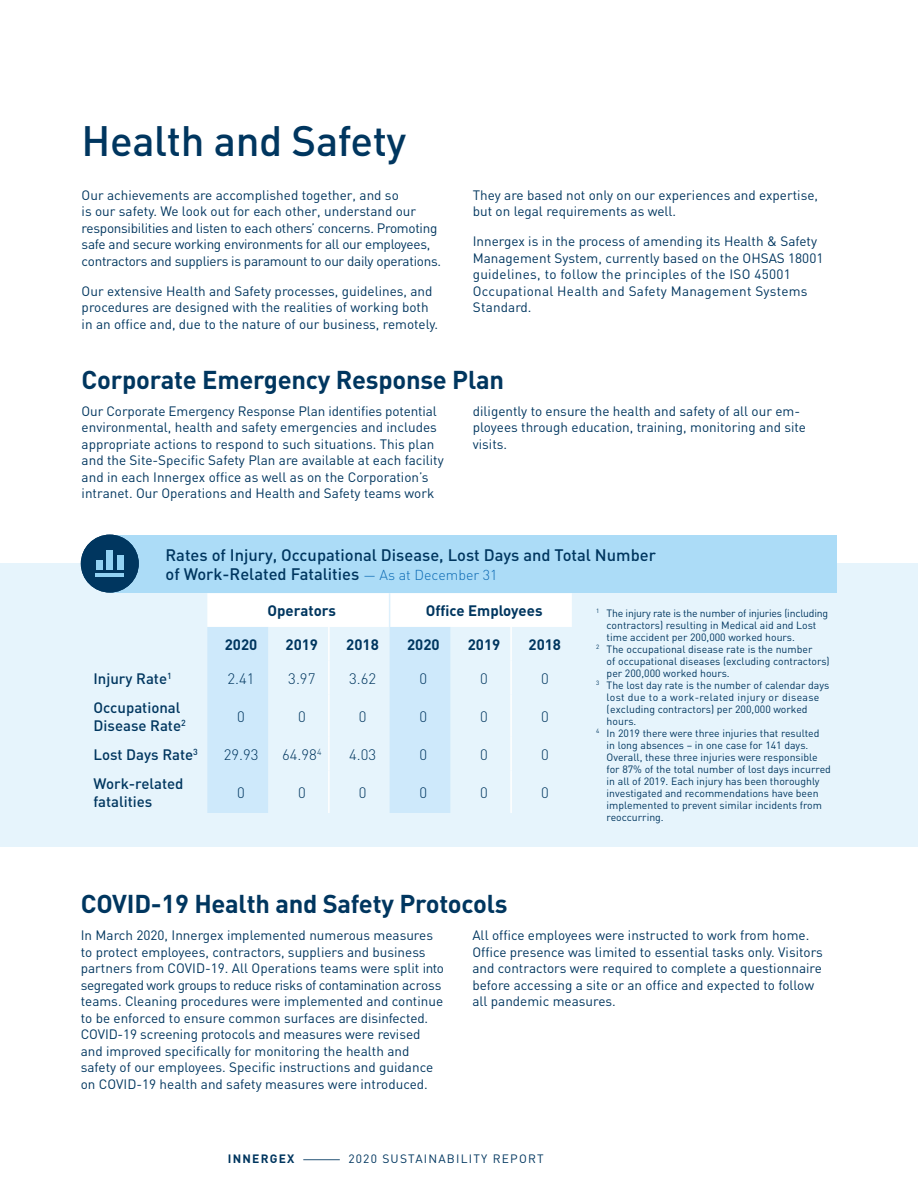
<style>
.page{position:relative;width:918px;height:1188px;background:#fff}
.page>*{position:absolute;margin:0;border:0;box-sizing:border-box;transform-origin:0 0}
.t1{font:500 42px "DIN";letter-spacing:-.01em;color:#00365f}
.t2{font:700 25.5px "DIN";letter-spacing:-.01em;color:#00365f}
.t3{font:500 16.5px/19.5px "DIN";color:#00365f}
.t4{font:500 15px/18px "DIN";color:#00365f}
.t5{font:700 15px "DIN";color:#00365f}
.t6{font:300 15px "DIN";color:#00365f}
.t7{font:13.5px/16.5px "DIN";color:#00365f}
.t8{font:13.5px/16.5px "DIN";letter-spacing:-.02em;color:#00365f}
.t9{font:12px "DIN";letter-spacing:.1em;color:#00365f;scale:4 1}
.t10{font:10.5px "DIN";color:#00365f}
.t11{font:10.5px "DIN";letter-spacing:-.02em;color:#00365f}
.t12{font:10.5px "DIN";letter-spacing:.03em;color:#00365f}
.s1{font-weight:300;font-size:14.25px;color:#0d6bb4}
.s2{font-weight:700}
</style>
<div class="page">
<div style="left:0;top:564px;width:918px;height:283px;background:#e6f4fc"></div>
<div style="left:110px;top:535px;width:727px;height:58px;background:#acdcf7"></div>
<svg style="left:81px;top:535px;width:58px;height:58px"></svg>
<div style="left:96px;top:560px;width:6px;height:10px;background:#92d2f4"></div>
<hr style="left:96px;top:573px;width:28px;height:4px;background:#92d2f4">
<div style="left:106px;top:550px;width:7px;height:20px;background:#92d2f4"></div>
<div style="left:117px;top:555px;width:7px;height:15px;background:#92d2f4"></div>
<div style="left:207px;top:593px;width:365px;height:34px;background:#fff"></div>
<svg style="left:207px;top:627px;width:243px;height:186px;fill:#d6ecfb"></svg>
<hr style="left:328px;top:627px;width:2px;height:34px;background:#fff">
<hr style="left:328px;top:661px;width:2px;height:33px;background:#fff">
<hr style="left:328px;top:694px;width:2px;height:43px;background:#fff">
<hr style="left:328px;top:737px;width:2px;height:34px;background:#fff">
<hr style="left:328px;top:771px;width:2px;height:42px;background:#fff">
<hr style="left:510px;top:627px;width:2px;height:34px;background:#fff">
<hr style="left:510px;top:661px;width:2px;height:33px;background:#fff">
<hr style="left:510px;top:694px;width:2px;height:43px;background:#fff">
<hr style="left:510px;top:737px;width:2px;height:34px;background:#fff">
<hr style="left:510px;top:771px;width:2px;height:42px;background:#fff">
<hr style="left:389px;top:593px;width:1px;height:34px;background:#ddf0fc">
<h1 class="t1" style="left:82px;top:114px;width:326px">Health and Safety</h1>
<p class="t8" style="left:82px;top:186px;width:361px">Our achievements are accomplished together, and so<br>is our safety. We look out for each other, understand our responsibilities and listen to each others’ concerns. Promoting safe and secure working environments for all our employees, contractors and suppliers is paramount to our daily operations.</p>
<p class="t7" style="left:82px;top:282px;width:358px">Our extensive Health and Safety processes, guidelines, and procedures are designed with the realities of working both in an office and, due to the nature of our business, remotely.</p>
<p class="t7" style="left:473px;top:186px;width:347px">They are based not only on our experiences and expertise, but on legal requirements as well.</p>
<p class="t7" style="left:473px;top:233px;width:352px">Innergex is in the process of amending its Health &amp; Safety Management System, currently based on the OHSAS 18001 guidelines, to follow the principles of the ISO 45001<br>Occupational Health and Safety Management Systems Standard.</p>
<h2 class="t2" style="left:82px;top:363px;width:424px">Corporate Emergency Response Plan</h2>
<p class="t7" style="left:82px;top:403px;width:364px">Our Corporate Emergency Response Plan identifies potential environmental, health and safety emergencies and includes appropriate actions to respond to such situations. This plan and the Site-Specific Safety Plan are available at each facility and in each Innergex office as well as on the Corporation’s intranet. Our Operations and Health and Safety teams work</p>
<p class="t7" style="left:473px;top:403px;width:335px">diligently to ensure the health and safety of all our em&shy;ployees through education, training, monitoring and site visits.</p>
<p class="t3" style="left:165px;top:544px;width:492px">Rates of Injury, Occupational Disease, Lost Days and Total Number of Work-Related Fatalities <span class="s1">— As at December 31</span></p>
<p class="t5" style="left:268px;top:601px;width:70px">Operators</p>
<p class="t5" style="left:426px;top:601px;width:118px">Office Employees</p>
<p class="t5" style="left:225px;top:635px;width:34px">2020</p>
<p class="t5" style="left:286px;top:635px;width:34px">2019</p>
<p class="t5" style="left:346px;top:635px;width:34px">2018</p>
<p class="t5" style="left:407px;top:635px;width:34px">2020</p>
<p class="t5" style="left:468px;top:635px;width:34px">2019</p>
<p class="t5" style="left:529px;top:635px;width:34px">2018</p>
<p class="t4" style="left:94px;top:669px;width:80px">Injury Rate<sup>1</sup></p>
<p class="t6" style="left:228px;top:669px;width:29px">2.41</p>
<p class="t6" style="left:288px;top:669px;width:29px">3.97</p>
<p class="t6" style="left:349px;top:669px;width:29px">3.62</p>
<p class="t6" style="left:420px;top:669px;width:9px">0</p>
<p class="t6" style="left:480px;top:669px;width:9px">0</p>
<p class="t6" style="left:541px;top:669px;width:9px">0</p>
<p class="t4" style="left:94px;top:698px;width:94px">Occupational<br>Disease Rate<sup>2</sup></p>
<p class="t6" style="left:237px;top:707px;width:9px">0</p>
<p class="t6" style="left:298px;top:707px;width:9px">0</p>
<p class="t6" style="left:359px;top:707px;width:9px">0</p>
<p class="t6" style="left:420px;top:707px;width:9px">0</p>
<p class="t6" style="left:480px;top:707px;width:9px">0</p>
<p class="t6" style="left:541px;top:707px;width:9px">0</p>
<p class="t4" style="left:94px;top:745px;width:106px">Lost Days Rate<sup>3</sup></p>
<p class="t6" style="left:224px;top:745px;width:36px">29.93</p>
<p class="t6" style="left:282px;top:745px;width:41px">64.98<sup>4</sup></p>
<p class="t6" style="left:349px;top:745px;width:29px">4.03</p>
<p class="t6" style="left:420px;top:745px;width:9px">0</p>
<p class="t6" style="left:480px;top:745px;width:9px">0</p>
<p class="t6" style="left:541px;top:745px;width:9px">0</p>
<p class="t4" style="left:94px;top:774px;width:91px">Work-related fatalities</p>
<p class="t6" style="left:237px;top:783px;width:9px">0</p>
<p class="t6" style="left:298px;top:783px;width:9px">0</p>
<p class="t6" style="left:359px;top:783px;width:9px">0</p>
<p class="t6" style="left:420px;top:783px;width:9px">0</p>
<p class="t6" style="left:480px;top:783px;width:9px">0</p>
<p class="t6" style="left:541px;top:783px;width:9px">0</p>
<p class="t11" style="left:596px;top:606px;width:234px"><sup>1</sup> The injury rate is the number of injuries (including</p>
<p class="t10" style="left:607px;top:618px;width:211px">contractors) resulting in Medical aid and Lost</p>
<p class="t10" style="left:607px;top:630px;width:190px">time accident per 200,000 worked hours.</p>
<p class="t10" style="left:596px;top:642px;width:218px"><sup>2</sup> The occupational disease rate is the number</p>
<p class="t10" style="left:607px;top:654px;width:225px">of occupational diseases (excluding contractors)</p>
<p class="t10" style="left:607px;top:666px;width:125px">per 200,000 worked hours.</p>
<p class="t10" style="left:596px;top:678px;width:235px"><sup>3</sup> The lost day rate is the number of calendar days</p>
<p class="t12" style="left:607px;top:690px;width:214px">lost due to a work-related injury or disease</p>
<p class="t10" style="left:607px;top:702px;width:203px">(excluding contractors) per 200,000 worked</p>
<p class="t10" style="left:607px;top:714px;width:31px">hours.</p>
<p class="t10" style="left:596px;top:726px;width:225px"><sup>4</sup> In 2019 there were three injuries that resulted</p>
<p class="t10" style="left:607px;top:738px;width:203px">in long absences – in one case for 141 days.</p>
<p class="t10" style="left:607px;top:750px;width:212px">Overall, these three injuries were responsible</p>
<p class="t10" style="left:607px;top:762px;width:226px">for 87% of the total number of lost days incurred</p>
<p class="t10" style="left:607px;top:774px;width:214px">in all of 2019. Each injury has been thoroughly</p>
<p class="t10" style="left:607px;top:786px;width:213px">investigated and recommendations have been</p>
<p class="t10" style="left:607px;top:798px;width:217px">implemented to prevent similar incidents from</p>
<p class="t10" style="left:607px;top:810px;width:59px">reoccurring.</p>
<h2 class="t2" style="left:81px;top:887px;width:428px">COVID-19 Health and Safety Protocols</h2>
<p class="t7" style="left:81px;top:927px;width:365px">In March 2020, Innergex implemented numerous measures to protect employees, contractors, suppliers and business partners from COVID-19. All Operations teams were split into segregated work groups to reduce risks of contamination across teams. Cleaning procedures were implemented and continue to be enforced to ensure common surfaces are disinfected.<br>COVID-19 screening protocols and measures were revised and improved specifically for monitoring the health and safety of our employees. Specific instructions and guidance on COVID-19 health and safety measures were introduced.</p>
<p class="t7" style="left:472px;top:927px;width:352px">All office employees were instructed to work from home.<br>Office presence was limited to essential tasks only. Visitors and contractors were required to complete a questionnaire before accessing a site or an office and expected to follow all pandemic measures.</p>
<p class="t9" style="left:228px;top:1151px;width:80px"><span class="s2">INNERGEX</span> —2020 SUSTAINABILITY REPORT</p>
</div>
